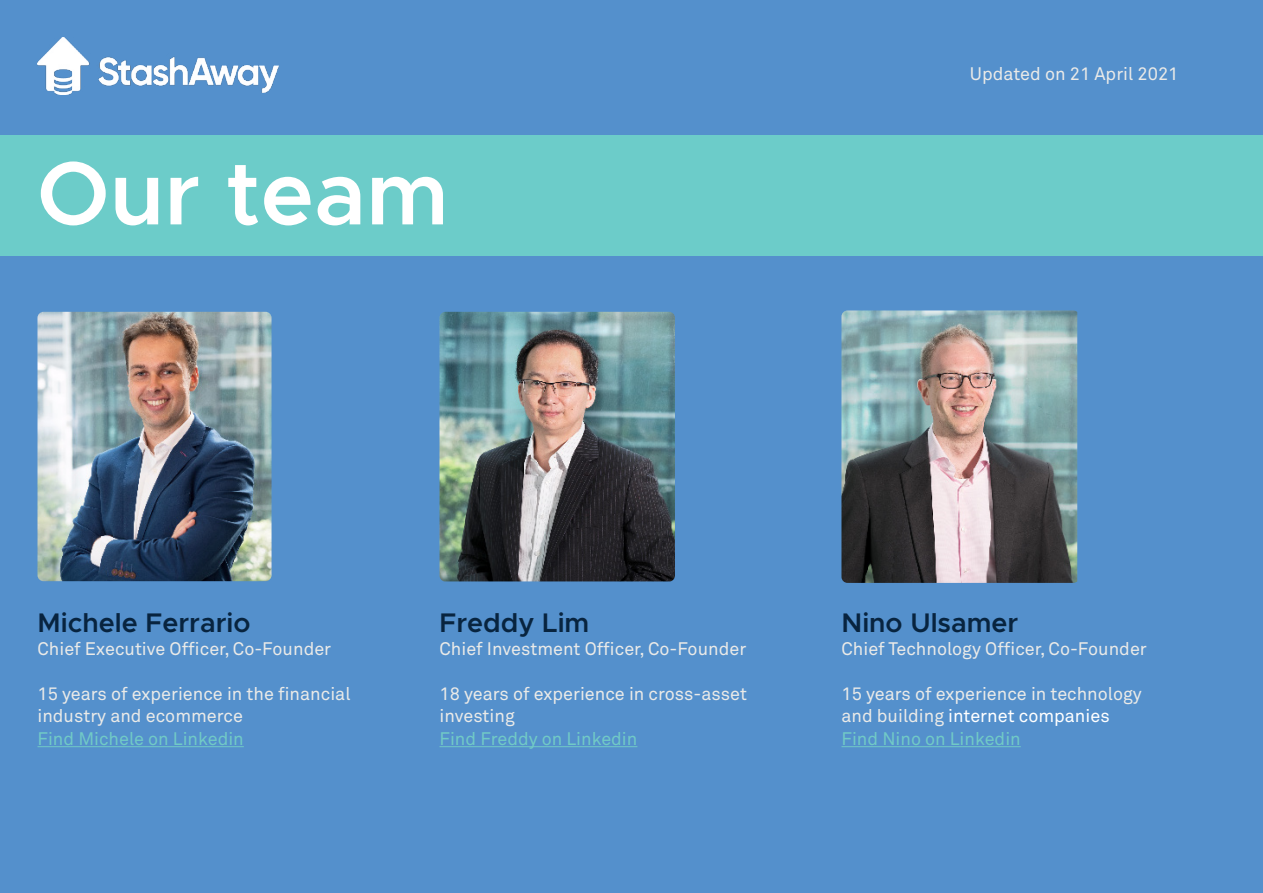
<style>
.page{position:relative;width:1263px;height:893px;background:#5490cc}
.page>*{position:absolute;margin:0;border:0;box-sizing:border-box;transform-origin:0 0}
.t1{font:600 90px "Metropolis";color:#fff}
.t2{font:600 27px "Metropolis";color:#08243f}
.t3{font:18px/22.5px "Akkurat Pro";color:#eaeae8}
.t4{font:18px "Akkurat Pro";color:#71cac6}
.s1{color:#fff}
.s2{color:#71cac6}
</style>
<div class="page">
<img style="left:38px;top:38px;width:241px;height:56px">
<hr style="left:38px;top:746px;width:206px;height:1px;background:#71cac6">
<img style="left:38px;top:312px;width:234px;height:269px">
<div style="left:0;top:135px;width:1263px;height:120px;background:#6cccc9"></div>
<hr style="left:439px;top:746px;width:198px;height:1px;background:#71cac6">
<img style="left:439px;top:312px;width:236px;height:269px">
<hr style="left:841px;top:746px;width:180px;height:1px;background:#71cac6">
<img style="left:841px;top:310px;width:236px;height:273px">
<h1 class="t1" style="left:37px;top:137px;width:414px">Our team</h1>
<p class="t3" style="left:970px;top:63px;width:210px">Updated on 21 April 2021</p>
<h2 class="t2" style="left:38px;top:606px;width:215px">Michele Ferrario</h2>
<p class="t3" style="left:38px;top:637px;width:295px">Chief Executive Officer, Co-Founder</p>
<p class="t3" style="left:38px;top:682px;width:315px">15 years of experience in the financial industry and ecommerce</p>
<p class="t4" style="left:38px;top:728px;width:208px">Find Michele on Linkedin</p>
<h2 class="t2" style="left:439px;top:606px;width:151px">Freddy Lim</h2>
<p class="t3" style="left:439px;top:637px;width:308px">Chief Investment Officer, Co-Founder</p>
<p class="t3" style="left:439px;top:682px;width:309px">18 years of experience in cross-asset investing</p>
<p class="t4" style="left:439px;top:728px;width:199px">Find Freddy on Linkedin</p>
<h2 class="t2" style="left:841px;top:606px;width:178px">Nino Ulsamer</h2>
<p class="t3" style="left:841px;top:637px;width:307px">Chief Technology Officer, Co-Founder</p>
<p class="t3" style="left:841px;top:682px;width:302px">15 years of experience in technology and building <span class="s1">internet companies<br></span><span class="s2">Find Nino on Linkedin</span></p>
</div>
